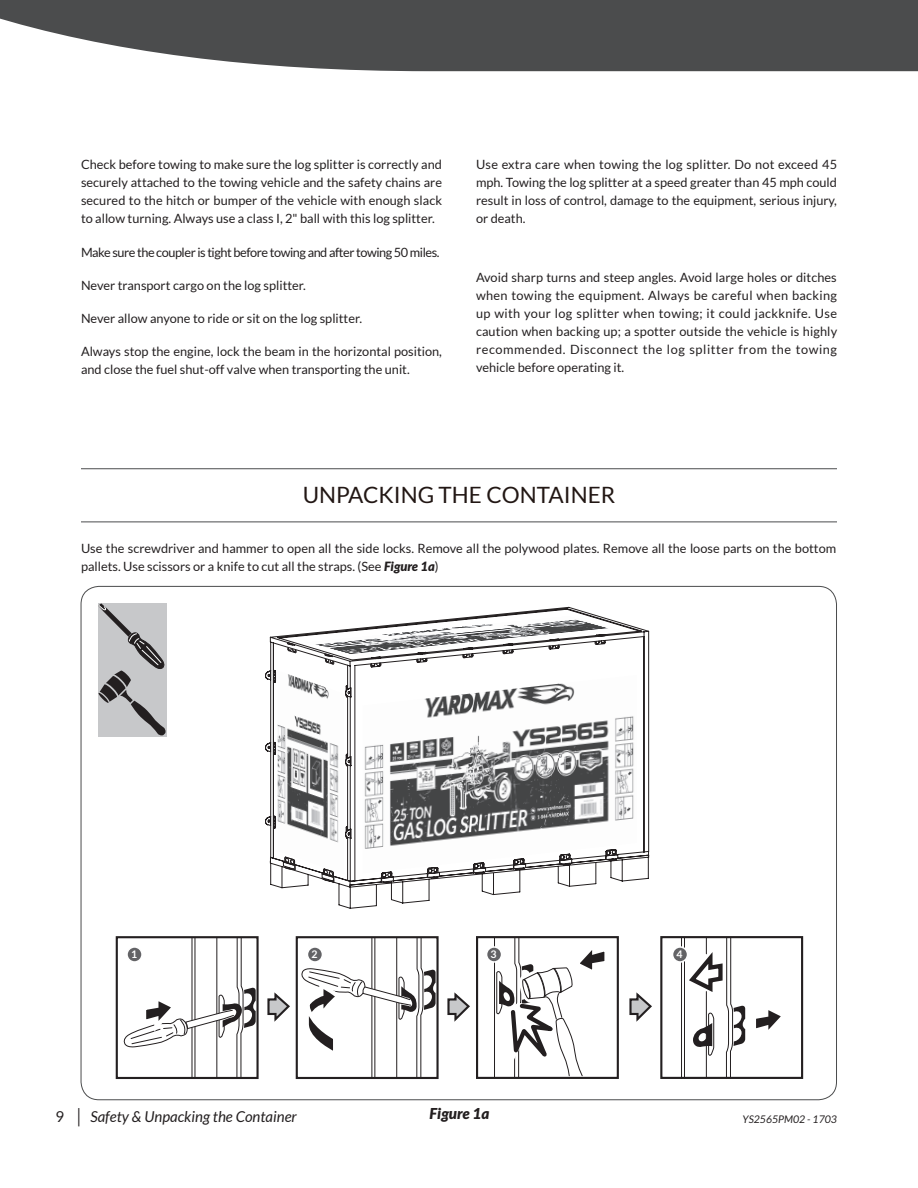
<style>
.page{position:relative;width:918px;height:1188px;background:#fff}
.page>*{position:absolute;margin:0;border:0;box-sizing:border-box;transform-origin:0 0}
.t1{font:22.5px "Lato";color:#221714}
.t2{font:italic 15px "Lato";color:#231f20}
.t3{font:italic 900 15px "Lato";color:#231f20}
.t4{font:12.75px/18px "Lato";color:#231f20;text-align:justify}
.t5{font:12.75px "Lato";letter-spacing:-.035em;color:#231f20}
.t6{font:italic 10.5px "Lato";color:#231f20}
.t7{font:700 10.5px "Lato";color:#fff}
.s1{font-weight:900;font-style:italic}
.s2{font-style:normal}
.s3{font-size:19.5px}
</style>
<div class="page">
<hr style="left:81px;top:468px;width:756px;height:1px;background:#4b4c4d">
<hr style="left:81px;top:521px;width:756px;height:1px;background:#4b4c4d">
<svg style="left:269px;top:607px;width:380px;height:302px"></svg>
<svg style="left:345px;top:656px;width:257px;height:228px"></svg>
<svg style="left:265px;top:642px;width:87px;height:240px"></svg>
<svg style="left:267px;top:992px;width:23px;height:30px"></svg>
<svg style="left:447px;top:992px;width:23px;height:30px"></svg>
<svg style="left:629px;top:992px;width:23px;height:30px"></svg>
<div style="left:116px;top:936px;width:143px;height:143px;border:2px solid #231f20"></div>
<svg style="left:123px;top:937px;width:133px;height:142px"></svg>
<div style="left:296px;top:936px;width:143px;height:143px;border:2px solid #231f20"></div>
<svg style="left:301px;top:937px;width:135px;height:142px"></svg>
<hr style="left:684px;top:938px;width:1px;height:140px;background:#231f20">
<hr style="left:681px;top:938px;width:1px;height:140px;background:#231f20">
<div style="left:660px;top:936px;width:143px;height:143px;border:2px solid #231f20"></div>
<svg style="left:686px;top:937px;width:105px;height:142px"></svg>
<hr style="left:494px;top:938px;width:1px;height:140px;background:#231f20">
<div style="left:476px;top:936px;width:143px;height:143px;border:2px solid #231f20"></div>
<svg style="left:496px;top:936px;width:115px;height:143px"></svg>
<div style="left:127px;top:947px;width:15px;height:15px;background:#636366;border-radius:50%"></div>
<div style="left:126px;top:946px;width:17px;height:17px;border:2px solid #fff;border-radius:50%"></div>
<div style="left:307px;top:947px;width:15px;height:15px;background:#636366;border-radius:50%"></div>
<div style="left:307px;top:946px;width:16px;height:17px;border:2px solid #fff;border-radius:50%"></div>
<div style="left:487px;top:947px;width:15px;height:15px;background:#636366;border-radius:50%"></div>
<div style="left:486px;top:946px;width:16px;height:17px;border:2px solid #fff;border-radius:50%"></div>
<div style="left:673px;top:947px;width:15px;height:15px;background:#636366;border-radius:50%"></div>
<div style="left:672px;top:946px;width:16px;height:17px;border:2px solid #fff;border-radius:50%"></div>
<img style="left:363px;top:675px;width:274px;height:198px">
<img style="left:278px;top:671px;width:66px;height:203px">
<img style="left:305px;top:616px;width:316px;height:40px">
<svg style="left:98px;top:603px;width:68px;height:133px;background:#ababad"></svg>
<svg style="left:0;top:0;width:918px;height:71px;background:#5d5e5f"></svg>
<p class="t4" style="left:81px;top:156px;width:363px">Check before towing to make sure the log splitter is correctly and securely attached to the towing vehicle and the safety chains are secured to the hitch or bumper of the vehicle with enough slack to allow turning. Always use a class I, 2" ball with this log splitter.</p>
<p class="t5" style="left:81px;top:245px;width:360px">Make sure the coupler is tight before towing and after towing 50 miles.</p>
<p class="t4" style="left:81px;top:276px;width:226px">Never transport cargo on the log splitter.</p>
<p class="t4" style="left:81px;top:309px;width:283px">Never allow anyone to ride or sit on the log splitter.</p>
<p class="t4" style="left:81px;top:343px;width:362px">Always stop the engine, lock the beam in the horizontal position, and close the fuel shut-off valve when transporting the unit.</p>
<p class="t4" style="left:476px;top:156px;width:363px">Use extra care when towing the log splitter. Do not exceed 45 mph. Towing the log splitter at a speed greater than 45 mph could result in loss of control, damage to the equipment, serious injury, or death.</p>
<p class="t4" style="left:476px;top:268px;width:363px">Avoid sharp turns and steep angles. Avoid large holes or ditches when towing the equipment. Always be careful when backing up with your log splitter when towing; it could jackknife. Use caution when backing up; a spotter outside the vehicle is highly recommended. Disconnect the log splitter from the towing vehicle before operating it.</p>
<p class="t1" style="left:303px;top:482px;width:314px">UNPACKING THE CONTAINER</p>
<p class="t4" style="left:81px;top:540px;width:757px">Use the screwdriver and hammer to open all the side locks. Remove all the polywood plates. Remove all the loose parts on the bottom pallets. Use scissors or a knife to cut all the straps. (See <span class="s1">Figure 1a</span>)</p>
<p class="t7" style="left:131px;top:948px;width:8px">1</p>
<p class="t7" style="left:311px;top:948px;width:8px">2</p>
<p class="t7" style="left:491px;top:948px;width:8px">3</p>
<p class="t7" style="left:677px;top:948px;width:8px">4</p>
<p class="t3" style="left:430px;top:1105px;width:61px">Figure 1a</p>
<p class="t2" style="left:56px;top:1109px;width:243px"><span class="s2">9</span> <span class="s3">|</span> Safety &amp; Unpacking the Container</p>
<p class="t6" style="left:743px;top:1113px;width:96px">YS2565PM02 - 1703</p>
</div>
